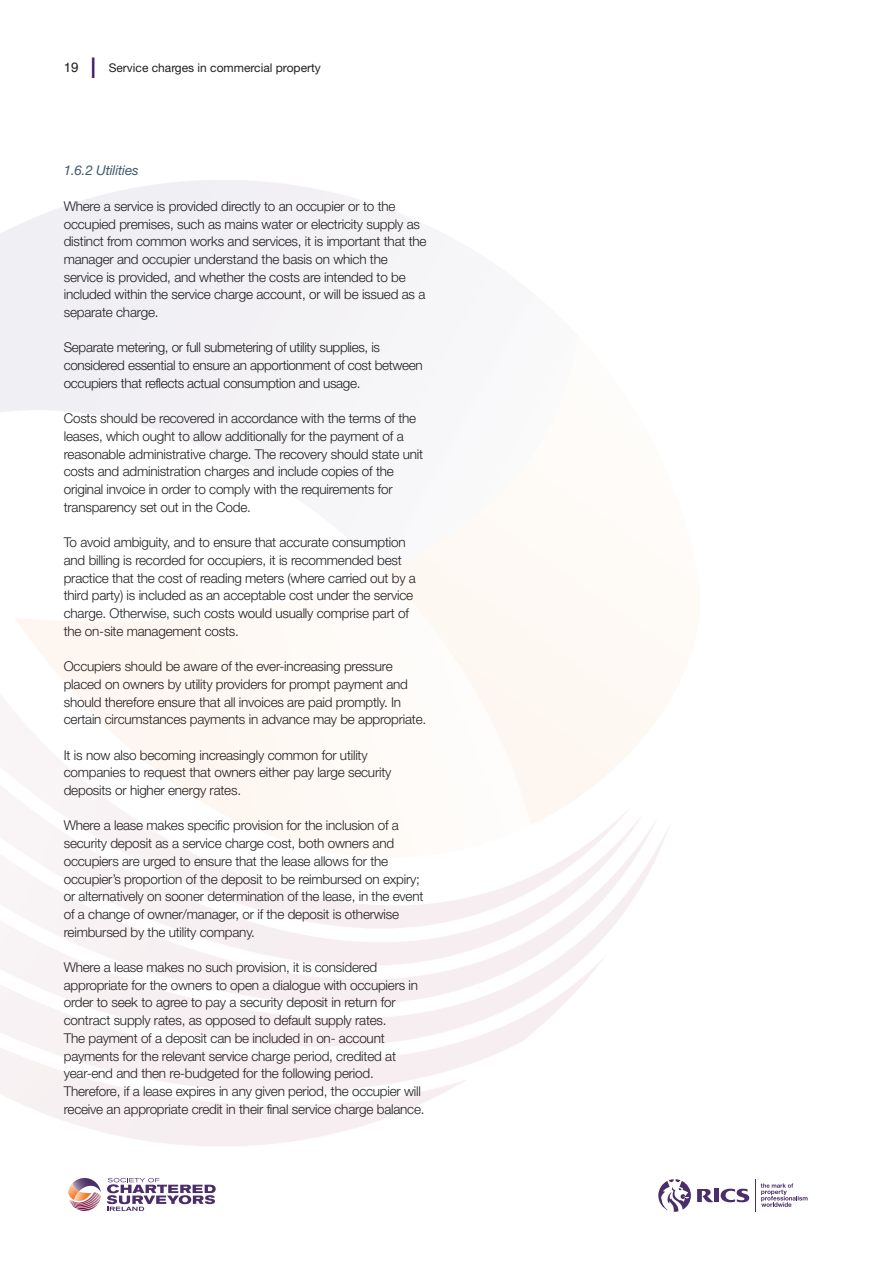
<style>
.page{position:relative;width:893px;height:1263px;background:#fff}
.page>*{position:absolute;margin:0;border:0;box-sizing:border-box;transform-origin:0 0}
.t1{font:300 13.5px/17.7px "Helvetica Neue";letter-spacing:-.015em;color:#231f20}
.t2{font:italic 13.5px "Helvetica Neue";letter-spacing:-.015em;color:#435b6d}
.t3{font:13.5px "Helvetica";color:#231f20}
.t4{font:12px "Helvetica Neue";color:#231f20}
.s1{font-size:28.5px;color:#3e1d6b}
</style>
<div class="page">
<svg style="left:68px;top:1178px;width:33px;height:33px"></svg>
<svg style="left:107px;top:1178px;width:109px;height:33px"></svg>
<svg style="left:721px;top:1189px;width:28px;height:13px"></svg>
<div style="left:714px;top:1189px;width:5px;height:13px;background:#4a2d69"></div>
<svg style="left:697px;top:1189px;width:16px;height:13px"></svg>
<svg style="left:658px;top:1179px;width:33px;height:33px"></svg>
<hr style="left:755px;top:1179px;width:1px;height:32px;background:#4a2d69">
<svg style="left:761px;top:1183px;width:47px;height:24px"></svg>
<p class="t3" style="left:64px;top:62px;width:35px">19 <span class="s1">|</span></p>
<p class="t4" style="left:109px;top:64px;width:214px">Service charges in commercial property</p>
<p class="t2" style="left:64px;top:166px;width:76px">1.6.2 Utilities</p>
<p class="t1" style="left:64px;top:198px;width:364px">Where a service is provided directly to an occupier or to the occupied premises, such as mains water or electricity supply as distinct from common works and services, it is important that the manager and occupier understand the basis on which the service is provided, and whether the costs are intended to be included within the service charge account, or will be issued as a separate charge.</p>
<p class="t1" style="left:64px;top:340px;width:360px">Separate metering, or full submetering of utility supplies, is considered essential to ensure an apportionment of cost between occupiers that reflects actual consumption and usage.</p>
<p class="t1" style="left:64px;top:411px;width:361px">Costs should be recovered in accordance with the terms of the leases, which ought to allow additionally for the payment of a reasonable administrative charge. The recovery should state unit costs and administration charges and include copies of the original invoice in order to comply with the requirements for transparency set out in the Code.</p>
<p class="t1" style="left:64px;top:535px;width:354px">To avoid ambiguity, and to ensure that accurate consumption and billing is recorded for occupiers, it is recommended best practice that the cost of reading meters (where carried out by a third party) is included as an acceptable cost under the service charge. Otherwise, such costs would usually comprise part of the on-site management costs.</p>
<p class="t1" style="left:64px;top:659px;width:364px">Occupiers should be aware of the ever-increasing pressure placed on owners by utility providers for prompt payment and should therefore ensure that all invoices are paid promptly. In certain circumstances payments in advance may be appropriate.</p>
<p class="t1" style="left:64px;top:747px;width:329px">It is now also becoming increasingly common for utility companies to request that owners either pay large security deposits or higher energy rates.</p>
<p class="t1" style="left:64px;top:818px;width:361px">Where a lease makes specific provision for the inclusion of a security deposit as a service charge cost, both owners and occupiers are urged to ensure that the lease allows for the occupier’s proportion of the deposit to be reimbursed on expiry; or alternatively on sooner determination of the lease, in the event of a change of owner/manager, or if the deposit is otherwise reimbursed by the utility company.</p>
<p class="t1" style="left:64px;top:960px;width:362px">Where a lease makes no such provision, it is considered appropriate for the owners to open a dialogue with occupiers in order to seek to agree to pay a security deposit in return for contract supply rates, as opposed to default supply rates.<br>The payment of a deposit can be included in on- account payments for the relevant service charge period, credited at year-end and then re-budgeted for the following period.<br>Therefore, if a lease expires in any given period, the occupier will receive an appropriate credit in their final service charge balance.</p>
</div>
